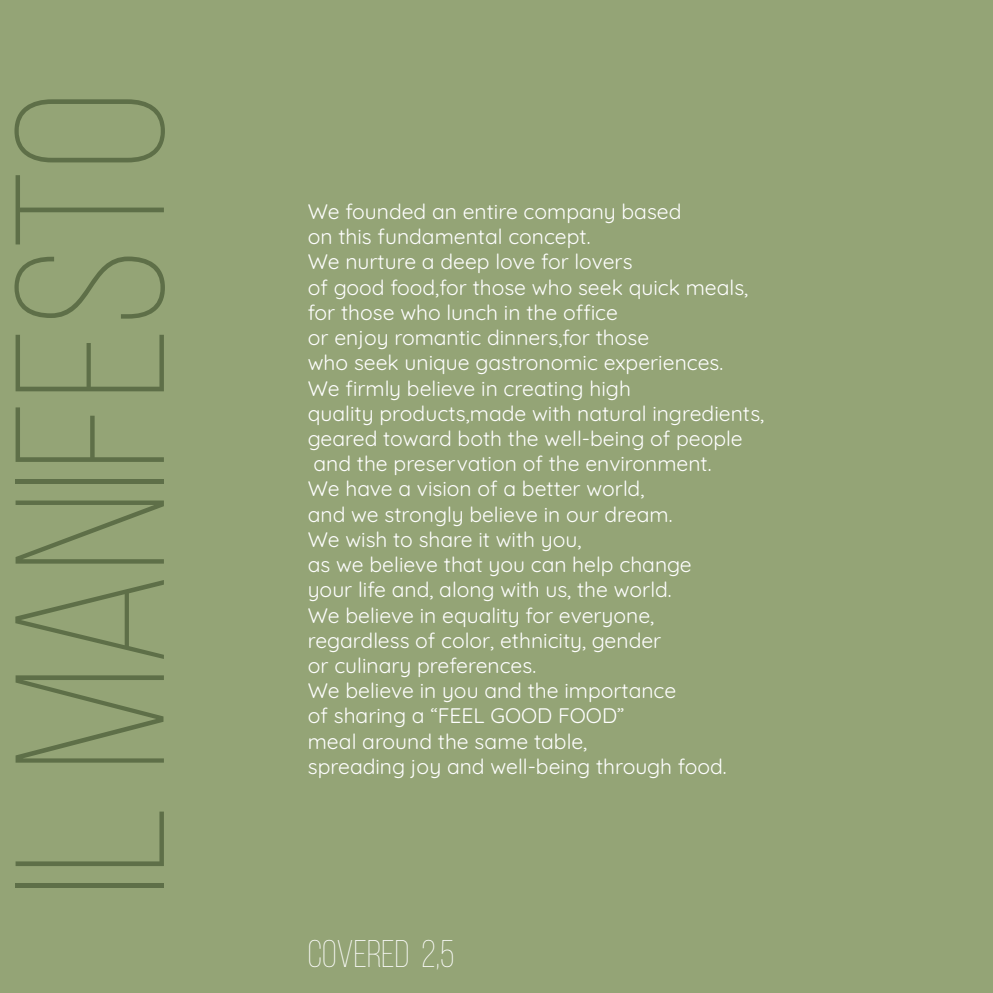
<style>
.page{position:relative;width:993px;height:993px;background:#fff}
.page>*{position:absolute;margin:0;border:0;box-sizing:border-box;transform-origin:0 0}
.t1{font:300 211.75px "Bebas Neue";color:#5e6f48}
.t2{font:300 38.5px "Bebas Neue";color:#fff}
.t3{font:21px/25.2px "Quicksand";color:#fff}
</style>
<div class="page">
<div style="left:0;top:0;width:992px;height:992px;background:#94a476"></div>
<h1 class="t1" style="left:-22px;top:895px;width:806px;rotate:-90deg">IL MANIFESTO</h1>
<p class="t3" style="left:308px;top:197px;width:458px">We founded an entire company based<br>on this fundamental concept.<br>We nurture a deep love for lovers<br>of good food,for those who seek quick meals, for those who lunch in the office<br>or enjoy romantic dinners,for those<br>who seek unique gastronomic experiences.<br>We firmly believe in creating high<br>quality products,made with natural ingredients, geared toward both the well-being of people and the preservation of the environment.<br>We have a vision of a better world,<br>and we strongly believe in our dream.<br>We wish to share it with you,<br>as we believe that you can help change<br>your life and, along with us, the world.<br>We believe in equality for everyone,<br>regardless of color, ethnicity, gender<br>or culinary preferences.<br>We believe in you and the importance<br>of sharing a “FEEL GOOD FOOD”<br>meal around the same table,<br>spreading joy and well-being through food.</p>
<h2 class="t2" style="left:308px;top:933px;width:148px">COVERED 2,5</h2>
</div>
